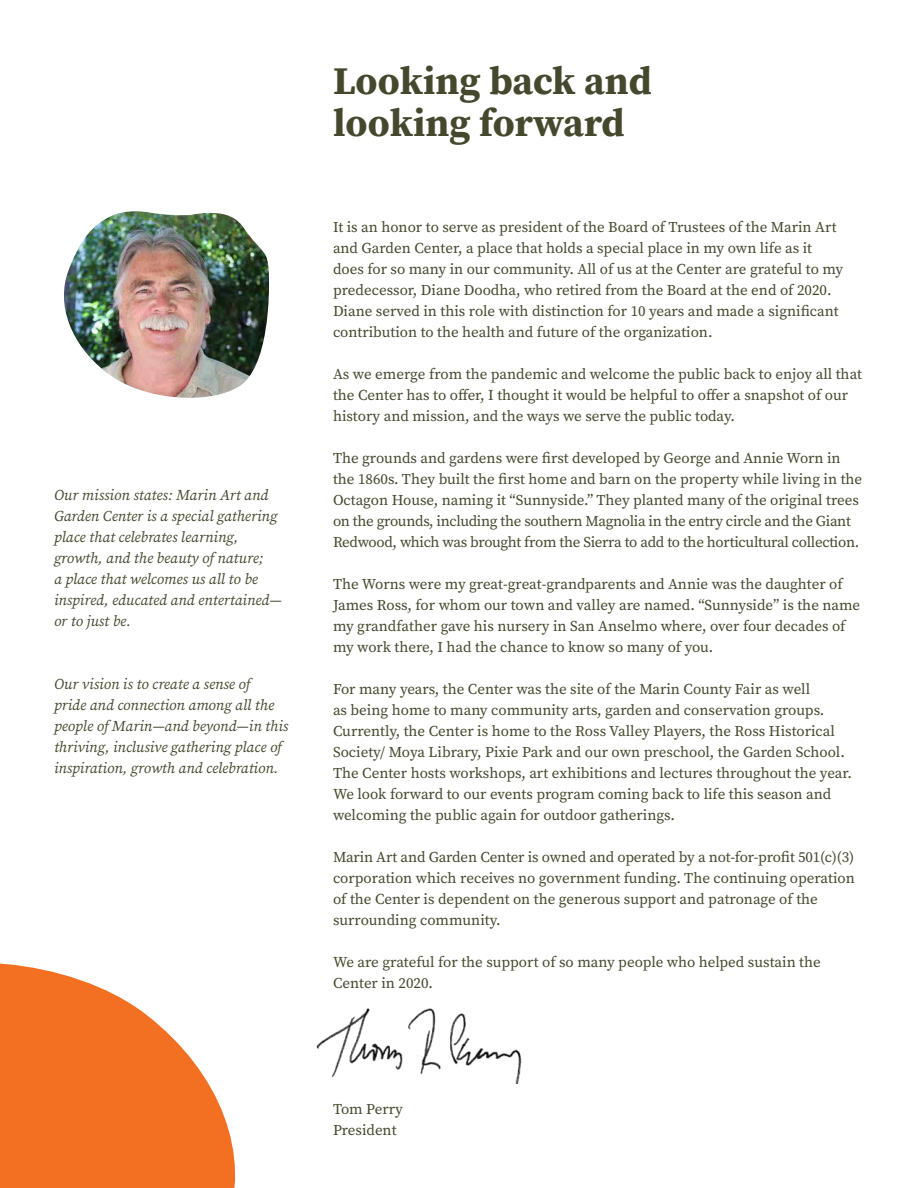
<style>
.page{position:relative;width:918px;height:1188px;background:#fff}
.page>*{position:absolute;margin:0;border:0;box-sizing:border-box;transform-origin:0 0}
.t1{font:700 39px/42px "Source Serif Pro";color:#46482e}
.t2{font:15px/21px "Source Serif Pro";color:#46482e}
.t3{font:italic 15px/21px "Source Serif Pro";color:#46482e}
</style>
<div class="page">
<svg style="left:0;top:963px;width:235px;height:225px;fill:#f36f21"></svg>
<img style="left:64px;top:211px;width:205px;height:187px">
<img style="left:316px;top:1008px;width:206px;height:76px">
<p class="t3" style="left:54px;top:485px;width:229px">Our mission states: Marin Art and<br>Garden Center is a special gathering place that celebrates learning, growth, and the beauty of nature;<br>a place that welcomes us all to be inspired, educated and entertained— or to just be.</p>
<p class="t3" style="left:54px;top:674px;width:236px">Our vision is to create a sense of<br>pride and connection among all the people of Marin—and beyond—in this thriving, inclusive gathering place of inspiration, growth and celebration.</p>
<h1 class="t1" style="left:333px;top:60px;width:320px">Looking back and looking forward</h1>
<p class="t2" style="left:333px;top:216px;width:512px">It is an honor to serve as president of the Board of Trustees of the Marin Art and Garden Center, a place that holds a special place in my own life as it does for so many in our community. All of us at the Center are grateful to my predecessor, Diane Doodha, who retired from the Board at the end of 2020.<br>Diane served in this role with distinction for 10 years and made a significant contribution to the health and future of the organization.</p>
<p class="t2" style="left:333px;top:363px;width:531px">As we emerge from the pandemic and welcome the public back to enjoy all that the Center has to offer, I thought it would be helpful to offer a snapshot of our history and mission, and the ways we serve the public today.</p>
<p class="t2" style="left:333px;top:447px;width:531px">The grounds and gardens were first developed by George and Annie Worn in the 1860s. They built the first home and barn on the property while living in the Octagon House, naming it “Sunnyside.” They planted many of the original trees on the grounds, including the southern Magnolia in the entry circle and the Giant Redwood, which was brought from the Sierra to add to the horticultural collection.</p>
<p class="t2" style="left:333px;top:573px;width:529px">The Worns were my great-great-grandparents and Annie was the daughter of James Ross, for whom our town and valley are named. “Sunnyside” is the name my grandfather gave his nursery in San Anselmo where, over four decades of my work there, I had the chance to know so many of you.</p>
<p class="t2" style="left:333px;top:678px;width:520px">For many years, the Center was the site of the Marin County Fair as well<br>as being home to many community arts, garden and conservation groups.<br>Currently, the Center is home to the Ross Valley Players, the Ross Historical Society/ Moya Library, Pixie Park and our own preschool, the Garden School.<br>The Center hosts workshops, art exhibitions and lectures throughout the year.<br>We look forward to our events program coming back to life this season and welcoming the public again for outdoor gatherings.</p>
<p class="t2" style="left:333px;top:846px;width:523px">Marin Art and Garden Center is owned and operated by a not-for-profit 501(c)(3) corporation which receives no government funding. The continuing operation of the Center is dependent on the generous support and patronage of the surrounding community.</p>
<p class="t2" style="left:333px;top:951px;width:489px">We are grateful for the support of so many people who helped sustain the<br>Center in 2020.</p>
<p class="t2" style="left:333px;top:1098px;width:71px">Tom Perry<br>President</p>
</div>
